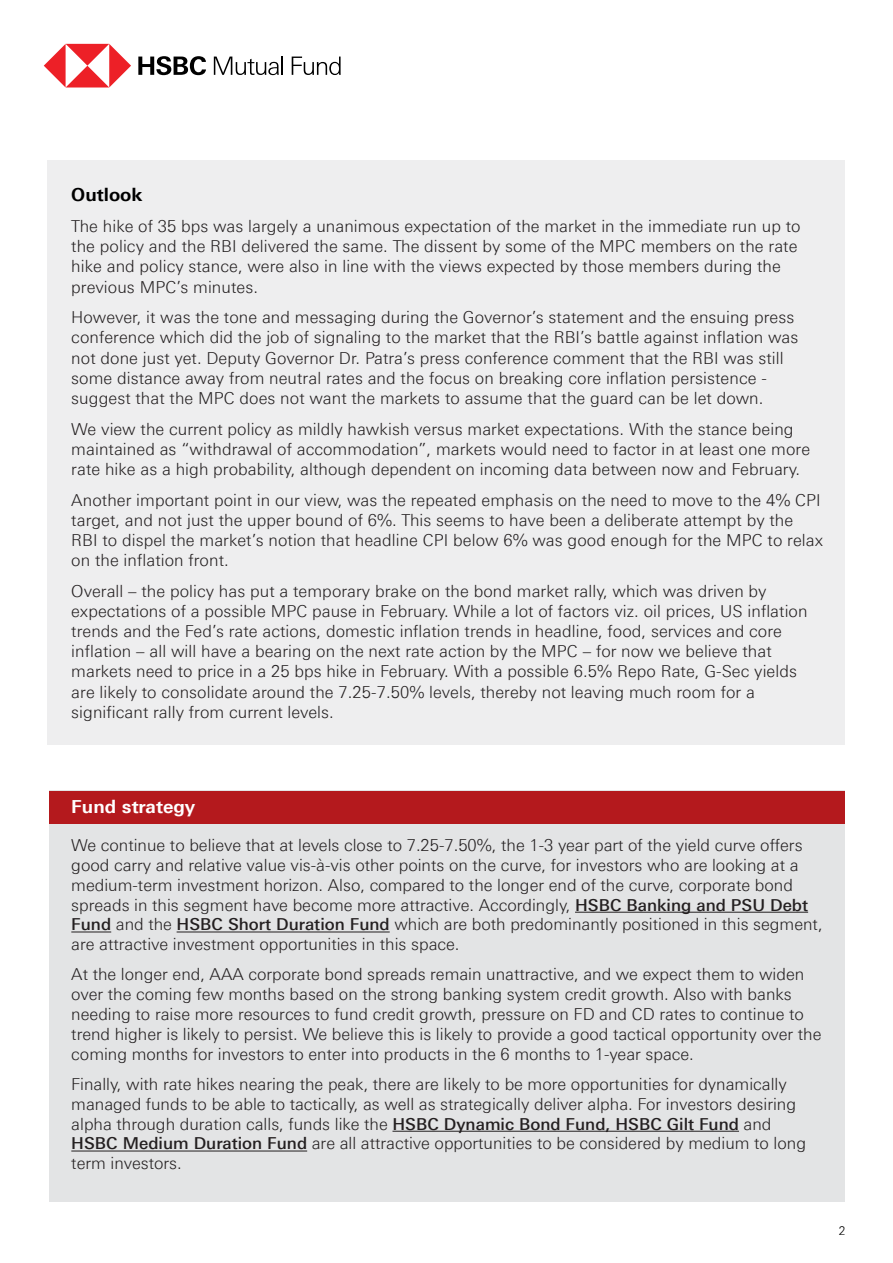
<style>
.page{position:relative;width:893px;height:1263px;background:#fff}
.page>*{position:absolute;margin:0;border:0;box-sizing:border-box;transform-origin:0 0}
.t1{font:700 18px "Univers Nextfor HSBCW01";color:#fff}
.t2{font:700 18px "Univers Nextfor HSBCW01";color:#000}
.t3{font:300 16.5px/20.1px "Univers Nextfor HSBCW01";letter-spacing:.005em;color:#231f20}
.t4{font:300 12px "Univers Nextfor HSBCW01";color:#000}
.s1{font-weight:500}
</style>
<div class="page">
<div style="left:48px;top:161px;width:797px;height:584px;background:#eeeeef"></div>
<div style="left:50px;top:791px;width:795px;height:411px;background:#e3e4e5"></div>
<svg style="left:44px;top:44px;width:87px;height:43px"></svg>
<svg style="left:138px;top:56px;width:68px;height:19px"></svg>
<svg style="left:214px;top:57px;width:69px;height:18px"></svg>
<svg style="left:292px;top:57px;width:49px;height:18px"></svg>
<div style="left:50px;top:791px;width:795px;height:32px;background:#b4191d"></div>
<hr style="left:575px;top:912px;width:233px;height:1px;background:#231f20">
<hr style="left:71px;top:931px;width:40px;height:1px;background:#231f20">
<hr style="left:177px;top:931px;width:213px;height:1px;background:#231f20">
<hr style="left:392px;top:1131px;width:347px;height:1px;background:#231f20">
<hr style="left:71px;top:1150px;width:236px;height:1px;background:#231f20">
<p class="t2" style="left:71px;top:184px;width:73px">Outlook</p>
<p class="t3" style="left:71px;top:216px;width:731px">The hike of 35 bps was largely a unanimous expectation of the market in the immediate run up to the policy and the RBI delivered the same. The dissent by some of the MPC members on the rate hike and policy stance, were also in line with the views expected by those members during the previous MPC’s minutes.</p>
<p class="t3" style="left:71px;top:307px;width:729px">However, it was the tone and messaging during the Governor’s statement and the ensuing press conference which did the job of signaling to the market that the RBI’s battle against inflation was not done just yet. Deputy Governor Dr. Patra’s press conference comment that the RBI was still some distance away from neutral rates and the focus on breaking core inflation persistence - suggest that the MPC does not want the markets to assume that the guard can be let down.</p>
<p class="t3" style="left:71px;top:419px;width:740px">We view the current policy as mildly hawkish versus market expectations. With the stance being maintained as “withdrawal of accommodation”, markets would need to factor in at least one more rate hike as a high probability, although dependent on incoming data between now and February.</p>
<p class="t3" style="left:71px;top:490px;width:753px">Another important point in our view, was the repeated emphasis on the need to move to the 4% CPI target, and not just the upper bound of 6%. This seems to have been a deliberate attempt by the RBI to dispel the market’s notion that headline CPI below 6% was good enough for the MPC to relax on the inflation front.</p>
<p class="t3" style="left:71px;top:581px;width:738px">Overall – the policy has put a temporary brake on the bond market rally, which was driven by expectations of a possible MPC pause in February. While a lot of factors viz. oil prices, US inflation trends and the Fed’s rate actions, domestic inflation trends in headline, food, services and core inflation – all will have a bearing on the next rate action by the MPC – for now we believe that markets need to price in a 25 bps hike in February. With a possible 6.5% Repo Rate, G-Sec yields are likely to consolidate around the 7.25-7.50% levels, thereby not leaving much room for a significant rally from current levels.</p>
<p class="t1" style="left:71px;top:796px;width:126px">Fund strategy</p>
<p class="t3" style="left:71px;top:835px;width:753px">We continue to believe that at levels close to 7.25-7.50%, the 1-3 year part of the yield curve offers good carry and relative value vis-à-vis other points on the curve, for investors who are looking at a medium-term investment horizon. Also, compared to the longer end of the curve, corporate bond spreads in this segment have become more attractive. Accordingly, <span class="s1">HSBC Banking and PSU Debt Fund</span> and the <span class="s1">HSBC Short Duration Fund</span> which are both predominantly positioned in this segment, are attractive investment opportunities in this space.</p>
<p class="t3" style="left:71px;top:964px;width:752px">At the longer end, AAA corporate bond spreads remain unattractive, and we expect them to widen over the coming few months based on the strong banking system credit growth. Also with banks needing to raise more resources to fund credit growth, pressure on FD and CD rates to continue to trend higher is likely to persist. We believe this is likely to provide a good tactical opportunity over the coming months for investors to enter into products in the 6 months to 1-year space.</p>
<p class="t3" style="left:71px;top:1074px;width:736px">Finally, with rate hikes nearing the peak, there are likely to be more opportunities for dynamically managed funds to be able to tactically, as well as strategically deliver alpha. For investors desiring alpha through duration calls, funds like the <span class="s1">HSBC Dynamic Bond Fund, HSBC Gilt Fund</span> and <span class="s1">HSBC Medium Duration Fund</span> are all attractive opportunities to be considered by medium to long term investors.</p>
<p class="t4" style="left:839px;top:1224px;width:8px">2</p>
</div>
